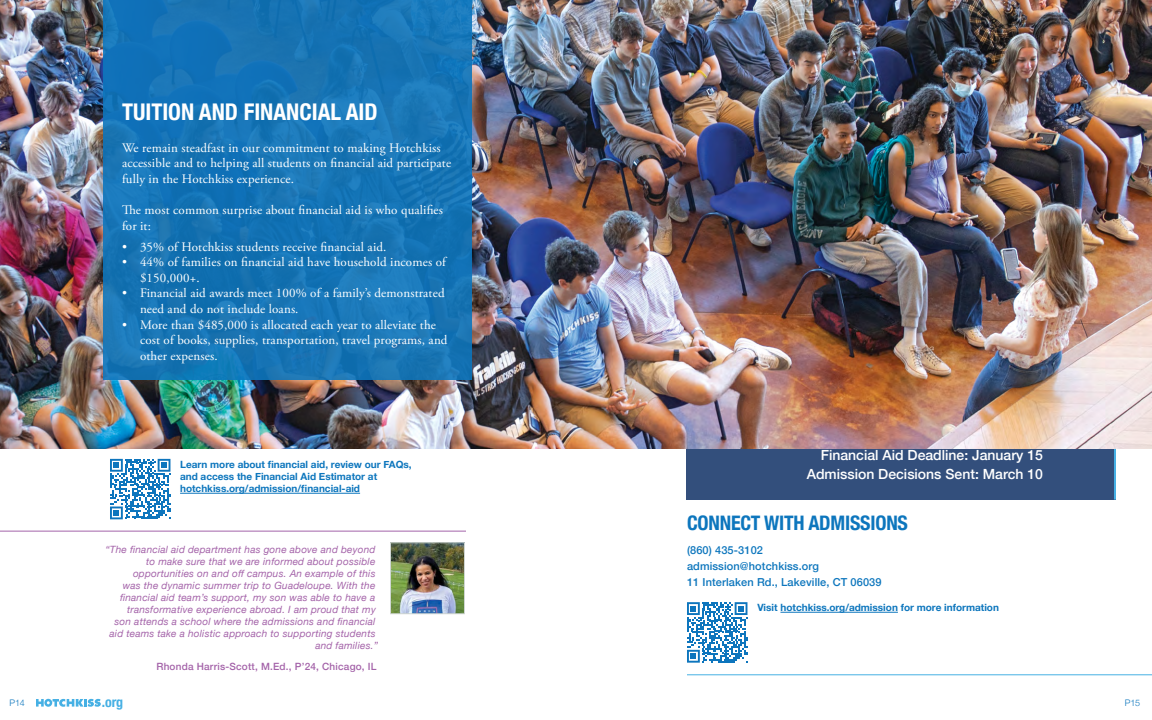
<style>
.page{position:relative;width:1152px;height:720px;background:#fff}
.page>*{position:absolute;margin:0;border:0;box-sizing:border-box;transform-origin:0 0}
.t1{font:700 condensed 23px "Helvetica Neue";color:#fff}
.t2{font:700 condensed 20px "Helvetica Neue";letter-spacing:-.01em;color:#0d76bd}
.t3{font:500 14px/19px "Helvetica Neue";color:#fff;text-align:right}
.t4{font:700 condensed 14px "Helvetica Neue";color:#46b0e4}
.t5{font:13px/15.6px "Adobe Garamond Pro";letter-spacing:.01em;color:#fff}
.t6{font:500 11px/16px "Helvetica Neue";letter-spacing:.01em;color:#0d76bd}
.t7{font:italic 10px/12px "Helvetica Neue";letter-spacing:.02em;color:#a463a9;text-align:right}
.t8{font:700 10px/12px "Helvetica Neue";color:#0d76bd}
.t9{font:500 10px "Helvetica Neue";letter-spacing:.02em;color:#a463a9}
.t10{font:300 9px "Helvetica Neue";letter-spacing:-.01em;color:#0d76bd}
</style>
<div class="page">
<hr style="left:780px;top:612px;width:118px;height:1px;background:#0d76bd">
<svg style="left:687px;top:602px;width:60px;height:61px"></svg>
<div style="left:687px;top:379px;width:429px;height:121px;background:#334f7c"></div>
<hr style="left:687px;top:674px;width:465px;height:1px;background:#46b0e4">
<hr style="left:1114px;top:379px;width:2px;height:121px;background:#46b0e4">
<img style="left:0;top:0;width:1152px;height:448px">
<div style="left:104px;top:0;width:368px;height:379px;background:#1673b5"></div>
<img style="left:392px;top:544px;width:71px;height:68px">
<div style="left:390px;top:542px;width:75px;height:72px;border:1px solid #cfd6d2"></div>
<hr style="left:0;top:531px;width:466px;height:1px;background:#a463a9">
<hr style="left:180px;top:493px;width:180px;height:1px;background:#0d76bd">
<svg style="left:110px;top:459px;width:60px;height:60px"></svg>
<svg style="left:36px;top:699px;width:65px;height:8px"></svg>
<p class="t10" style="left:9px;top:696px;width:17px">P14</p>
<h1 class="t1" style="left:122px;top:93px;width:257px">TUITION AND FINANCIAL AID</h1>
<p class="t5" style="left:122px;top:140px;width:331px">We remain steadfast in our commitment to making Hotchkiss accessible and to helping all students on financial aid participate fully in the Hotchkiss experience.</p>
<p class="t5" style="left:122px;top:203px;width:323px">The most common surprise about financial aid is who qualifies for it:</p>
<p class="t5" style="left:122px;top:239px;width:266px">• 35% of Hotchkiss students receive financial aid.</p>
<p class="t5" style="left:140px;top:255px;width:307px;text-indent:-18px">• 44% of families on financial aid have household incomes of $150,000+.</p>
<p class="t5" style="left:140px;top:286px;width:306px;text-indent:-18px">• Financial aid awards meet 100% of a family’s demonstrated need and do not include loans.</p>
<p class="t5" style="left:140px;top:317px;width:309px;text-indent:-18px">• More than $485,000 is allocated each year to alleviate the cost of books, supplies, transportation, travel programs, and other expenses.</p>
<p class="t8" style="left:180px;top:459px;width:233px">Learn more about financial aid, review our FAQs, and access the Financial Aid Estimator at hotchkiss.org/admission/financial-aid</p>
<p class="t7" style="left:105px;top:544px;width:274px">“The financial aid department has gone above and beyond to make sure that we are informed about possible opportunities on and off campus. An example of this<br>was the dynamic summer trip to Guadeloupe. With the financial aid team’s support, my son was able to have a transformative experience abroad. I am proud that my<br>son attends a school where the admissions and financial aid teams take a holistic approach to supporting students and families.”</p>
<p class="t9" style="left:156px;top:658px;width:222px">Rhonda Harris-Scott, M.Ed., P’24, Chicago, IL</p>
<p class="t4" style="left:102px;top:690px;width:23px">.org</p>
<p class="t3" style="left:807px;top:444px;width:238px">Financial Aid Deadline: January 15<br>Admission Decisions Sent: March 10</p>
<h2 class="t2" style="left:687px;top:506px;width:223px">CONNECT WITH ADMISSIONS</h2>
<p class="t6" style="left:687px;top:541px;width:196px">(860) 435-3102 admission@hotchkiss.org<br>11 Interlaken Rd., Lakeville, CT 06039</p>
<p class="t8" style="left:758px;top:602px;width:243px">Visit hotchkiss.org/admission for more information</p>
<p class="t10" style="left:1125px;top:695px;width:17px">P15</p>
</div>
